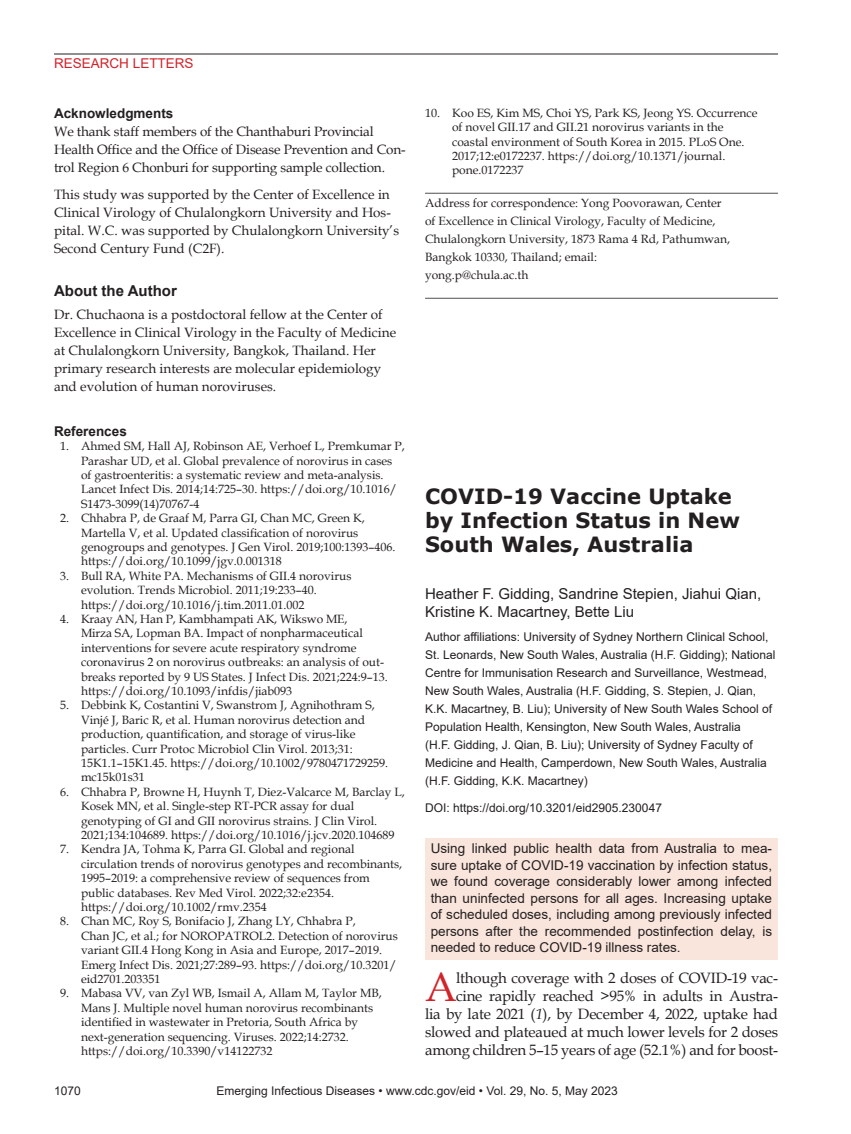
<style>
.page{position:relative;width:851px;height:1134px;background:#fff}
.page>*{position:absolute;margin:0;border:0;box-sizing:border-box;transform-origin:0 0}
.t1{font:40.8px "Book Antiqua";color:#d1232a}
.t2{font:700 21px/24px "Verdana";color:#231f20}
.t3{font:15px/18px "Book Antiqua";letter-spacing:-.015em;color:#231f20;text-align:right}
.t4{font:15px/18px "Arial";color:#231f20}
.t5{font:700 15px "Arial";color:#231f20}
.t6{font:13.5px/18px "Book Antiqua";color:#231f20}
.t7{font:13.5px/16.5px "Arial";color:#231f20;text-align:justify}
.t8{font:700 13.5px "Arial";color:#231f20}
.t9{font:13.5px "Arial";color:#d1232a}
.t10{font:12px/14.4px "Book Antiqua";color:#231f20}
.t11{font:12px/18px "Arial";color:#231f20}
.s1{font-style:italic}
</style>
<div class="page">
<hr style="left:54px;top:54px;width:724px;height:1px;background:#231f20">
<hr style="left:425px;top:193px;width:353px;height:1px;background:#636366">
<hr style="left:425px;top:298px;width:353px;height:1px;background:#636366">
<div style="left:425px;top:838px;width:352px;height:122px;background:#f9e5dc"></div>
<p class="t9" style="left:54px;top:54px;width:141px">RESEARCH LETTERS</p>
<p class="t8" style="left:54px;top:104px;width:121px">Acknowledgments</p>
<p class="t6" style="left:54px;top:122px;width:353px">We thank staff members of the Chanthaburi Provincial<br>Health Office and the Office of Disease Prevention and Con&shy;trol Region 6 Chonburi for supporting sample collection.</p>
<p class="t6" style="left:54px;top:185px;width:346px">This study was supported by the Center of Excellence in Clinical Virology of Chulalongkorn University and Hos&shy;pital. W.C. was supported by Chulalongkorn University’s Second Century Fund (C2F).</p>
<p class="t5" style="left:54px;top:280px;width:124px">About the Author</p>
<p class="t6" style="left:54px;top:305px;width:343px">Dr. Chuchaona is a postdoctoral fellow at the Center of Excellence in Clinical Virology in the Faculty of Medicine at Chulalongkorn University, Bangkok, Thailand. Her primary research interests are molecular epidemiology and evolution of human noroviruses.</p>
<p class="t8" style="left:54px;top:422px;width:74px">References</p>
<p class="t10" style="left:81px;top:439px;width:325px;text-indent:-21px">1. Ahmed SM, Hall AJ, Robinson AE, Verhoef L, Premkumar P, Parashar UD, et al. Global prevalence of norovirus in cases of gastroenteritis: a systematic review and meta-analysis.<br>Lancet Infect Dis. 2014;14:725–30. https://doi.org/10.1016/ S1473-3099(14)70767-4</p>
<p class="t10" style="left:81px;top:511px;width:316px;text-indent:-21px">2. Chhabra P, de Graaf M, Parra GI, Chan MC, Green K, Martella V, et al. Updated classification of norovirus genogroups and genotypes. J Gen Virol. 2019;100:1393–406. https://doi.org/10.1099/jgv.0.001318</p>
<p class="t10" style="left:81px;top:568px;width:272px;text-indent:-21px">3. Bull RA, White PA. Mechanisms of GII.4 norovirus evolution. Trends Microbiol. 2011;19:233–40. https://doi.org/10.1016/j.tim.2011.01.002</p>
<p class="t10" style="left:81px;top:611px;width:308px;text-indent:-21px">4. Kraay AN, Han P, Kambhampati AK, Wikswo ME,<br>Mirza SA, Lopman BA. Impact of nonpharmaceutical interventions for severe acute respiratory syndrome coronavirus 2 on norovirus outbreaks: an analysis of out&shy;breaks reported by 9 US States. J Infect Dis. 2021;224:9–13. https://doi.org/10.1093/infdis/jiab093</p>
<p class="t10" style="left:81px;top:698px;width:308px;text-indent:-21px">5. Debbink K, Costantini V, Swanstrom J, Agnihothram S, Vinjé J, Baric R, et al. Human norovirus detection and production, quantification, and storage of virus-like particles. Curr Protoc Microbiol Clin Virol. 2013;31:<br>15K1.1–15K1.45. https://doi.org/10.1002/9780471729259. mc15k01s31</p>
<p class="t10" style="left:81px;top:784px;width:325px;text-indent:-21px">6. Chhabra P, Browne H, Huynh T, Diez-Valcarce M, Barclay L, Kosek MN, et al. Single-step RT-PCR assay for dual genotyping of GI and GII norovirus strains. J Clin Virol.<br>2021;134:104689. https://doi.org/10.1016/j.jcv.2020.104689</p>
<p class="t10" style="left:81px;top:842px;width:323px;text-indent:-21px">7. Kendra JA, Tohma K, Parra GI. Global and regional circulation trends of norovirus genotypes and recombinants, 1995–2019: a comprehensive review of sequences from public databases. Rev Med Virol. 2022;32:e2354. https://doi.org/10.1002/rmv.2354</p>
<p class="t10" style="left:81px;top:914px;width:318px;text-indent:-21px">8. Chan MC, Roy S, Bonifacio J, Zhang LY, Chhabra P,<br>Chan JC, et al.; for NOROPATROL2. Detection of norovirus variant GII.4 Hong Kong in Asia and Europe, 2017–2019.<br>Emerg Infect Dis. 2021;27:289–93. https://doi.org/10.3201/ eid2701.203351</p>
<p class="t10" style="left:81px;top:986px;width:302px;text-indent:-21px">9. Mabasa VV, van Zyl WB, Ismail A, Allam M, Taylor MB, Mans J. Multiple novel human norovirus recombinants identified in wastewater in Pretoria, South Africa by next-generation sequencing. Viruses. 2022;14:2732. https://doi.org/10.3390/v14122732</p>
<p class="t10" style="left:452px;top:105px;width:307px;text-indent:-27px">10. Koo ES, Kim MS, Choi YS, Park KS, Jeong YS. Occurrence of novel GII.17 and GII.21 norovirus variants in the coastal environment of South Korea in 2015. PLoS One.<br>2017;12:e0172237. https://doi.org/10.1371/journal. pone.0172237</p>
<p class="t10" style="left:425px;top:194px;width:307px;line-height:18px">Address for correspondence: Yong Poovorawan, Center of Excellence in Clinical Virology, Faculty of Medicine, Chulalongkorn University, 1873 Rama 4 Rd, Pathumwan, Bangkok 10330, Thailand; email:<br>yong.p@chula.ac.th</p>
<h2 class="t2" style="left:425px;top:484px;width:316px">COVID-19 Vaccine Uptake by Infection Status in New<br>South Wales, Australia</h2>
<p class="t4" style="left:425px;top:584px;width:338px">Heather F. Gidding, Sandrine Stepien, Jiahui Qian,<br>Kristine K. Macartney, Bette Liu</p>
<p class="t11" style="left:425px;top:628px;width:352px">Author affiliations: University of Sydney Northern Clinical School, St. Leonards, New South Wales, Australia (H.F. Gidding); National Centre for Immunisation Research and Surveillance, Westmead, New South Wales, Australia (H.F. Gidding, S. Stepien, J. Qian, K.K. Macartney, B. Liu); University of New South Wales School of Population Health, Kensington, New South Wales, Australia<br>(H.F. Gidding, J. Qian, B. Liu); University of Sydney Faculty of Medicine and Health, Camperdown, New South Wales, Australia (H.F. Gidding, K.K. Macartney)</p>
<p class="t11" style="left:425px;top:799px;width:238px">DOI: https://doi.org/10.3201/eid2905.230047</p>
<p class="t7" style="left:430px;top:840px;width:343px">Using linked public health data from Australia to mea&shy;sure uptake of COVID-19 vaccination by infection status, we found coverage considerably lower among infected than uninfected persons for all ages. Increasing uptake of scheduled doses, including among previously infected persons after the recommended postinfection delay, is needed to reduce COVID-19 illness rates.</p>
<p class="t3" style="left:425px;top:969px;width:354px">lthough coverage with 2 doses of COVID-19 vac-<br>cine rapidly reached &gt;95% in adults in Austra-<br>lia by late 2021 (<span class="s1">1</span>), by December 4, 2022, uptake had slowed and plateaued at much lower levels for 2 doses among children 5–15 years of age (52.1%) and for boost-</p>
<h1 class="t1" style="left:425px;top:959px;width:33px">A</h1>
<p class="t11" style="left:54px;top:1082px;width:28px">1070</p>
<p class="t11" style="left:216px;top:1082px;width:403px">Emerging Infectious Diseases • www.cdc.gov/eid • Vol. 29, No. 5, May 2023</p>
</div>
